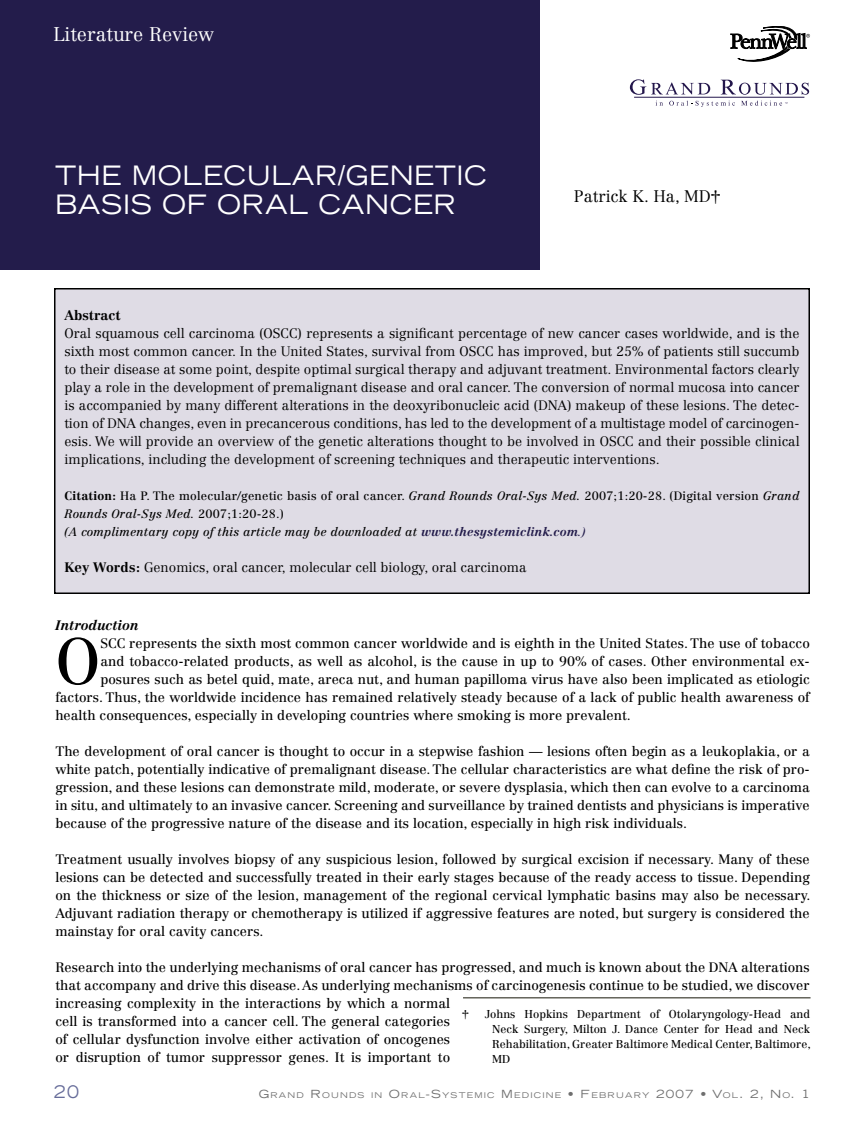
<style>
.page{position:relative;width:864px;height:1134px;background:#fff}
.page>*{position:absolute;margin:0;border:0;box-sizing:border-box;transform-origin:0 0}
.Copy_First_Paragraph{font:64.05px "Centennial LT Std";color:#000}
.Headline{font:expanded 26.85px/28.5px "Trade Gothic LT Std";letter-spacing:.025em;color:#fff;scale:.95 1}
.t1{font:300 19.5px "Centennial LT Std";color:#fff}
.t2{font:expanded 17.4px "Trade Gothic LT Std";color:#676d9a;scale:.95 1}
.Authors{font:300 16.5px "Centennial LT Std";color:#000}
.Copy{font:13.5px/18px "Centennial LT Std";color:#000;text-align:justify}
.Key_words_copy{font:300 13.5px/18px "Centennial LT Std";color:#000;text-align:justify}
.Copy_First_Paragraph-2{font:13.5px "Centennial LT Std";color:#000}
.Subhead{font:italic 700 13.5px "Centennial LT Std";color:#000}
.Abstract_Headline{font:700 13.5px "Centennial LT Std";color:#000}
.Citation_Copy{font:12px/18px "Centennial LT Std";letter-spacing:.015em;color:#000}
.Complimentary{font:italic 12px "Centennial LT Std";letter-spacing:.015em;color:#000}
.Footnote_copy{font:11.25px/15px "Centennial LT Std";color:#000;text-align:justify}
.t3{font:expanded 7.8px "Trade Gothic LT Std";letter-spacing:.145em;color:#6f6f6f;scale:1.05 1}
.s1{font-weight:700}
.s2{font-style:italic}
.s3{font-weight:700;color:#231c4b}
.s4{color:#231c4b}
.s5{font-size:11.25px}
</style>
<div class="page">
<div style="left:0;top:0;width:540px;height:270px;background:#231c4b"></div>
<hr style="left:463px;top:997px;width:348px;height:2px;background:#64645b">
<div style="left:55px;top:289px;width:754px;height:304px;background:#dfdce5"></div>
<div style="left:54px;top:288px;width:756px;height:306px;border:2px solid #000"></div>
<svg style="left:731px;top:26px;width:79px;height:36px"></svg>
<svg style="left:630px;top:79px;width:80px;height:16px"></svg>
<svg style="left:721px;top:80px;width:88px;height:15px"></svg>
<svg style="left:656px;top:101px;width:7px;height:5px"></svg>
<hr style="left:634px;top:97px;width:170px;height:1px;background:#23164b">
<svg style="left:741px;top:101px;width:47px;height:5px"></svg>
<svg style="left:669px;top:101px;width:66px;height:6px"></svg>
<p class="t1" style="left:53px;top:22px;width:163px">Literature Review</p>
<p class="Headline" style="left:55px;top:160px;width:456px">THE MOLECULAR/GENETIC<br>BASIS OF ORAL CANCER</p>
<p class="Authors" style="left:574px;top:187px;width:148px">Patrick K. Ha, MD†</p>
<p class="Abstract_Headline" style="left:64px;top:307px;width:58px">Abstract</p>
<p class="Key_words_copy" style="left:64px;top:324px;width:737px">Oral squamous cell carcinoma (OSCC) represents a significant percentage of new cancer cases worldwide, and is the sixth most common cancer. In the United States, survival from OSCC has improved, but 25% of patients still succumb to their disease at some point, despite optimal surgical therapy and adjuvant treatment. Environmental factors clearly play a role in the development of premalignant disease and oral cancer. The conversion of normal mucosa into cancer is accompanied by many different alterations in the deoxyribonucleic acid (DNA) makeup of these lesions. The detec&shy;tion of DNA changes, even in precancerous conditions, has led to the development of a multistage model of carcinogen&shy;esis. We will provide an overview of the genetic alterations thought to be involved in OSCC and their possible clinical implications, including the development of screening techniques and therapeutic interventions.</p>
<p class="Citation_Copy" style="left:64px;top:487px;width:737px"><span class="s1">Citation:</span> Ha P. The molecular/genetic basis of oral cancer. <span class="s2">Grand Rounds Oral-Sys Med.</span> 2007;1:20-28. (Digital version <span class="s2">Grand<br>Rounds Oral-Sys Med.</span> 2007;1:20-28.)</p>
<p class="Complimentary" style="left:64px;top:525px;width:523px">(A complimentary copy of this article may be downloaded at <span class="s3">www.thesystemiclink.com</span><span class="s4">.)</span></p>
<p class="Key_words_copy" style="left:64px;top:558px;width:464px"><span class="s1">Key Words:</span> Genomics, oral cancer, molecular cell biology, oral carcinoma</p>
<p class="Subhead" style="left:55px;top:617px;width:85px">Introduction</p>
<p class="Copy_First_Paragraph" style="left:55px;top:623px;width:47px">O</p>
<p class="Copy_First_Paragraph-2" style="left:100px;top:635px;width:711px">SCC represents the sixth most common cancer worldwide and is eighth in the United States. The use of tobacco</p>
<p class="Copy_First_Paragraph-2" style="left:100px;top:653px;width:711px">and tobacco-related products, as well as alcohol, is the cause in up to 90% of cases. Other environmental ex-</p>
<p class="Copy_First_Paragraph-2" style="left:100px;top:671px;width:711px">posures such as betel quid, mate, areca nut, and human papilloma virus have also been implicated as etiologic</p>
<p class="Copy_First_Paragraph-2" style="left:55px;top:689px;width:756px">factors. Thus, the worldwide incidence has remained relatively steady because of a lack of public health awareness of</p>
<p class="Copy_First_Paragraph-2" style="left:55px;top:707px;width:577px">health consequences, especially in developing countries where smoking is more prevalent.</p>
<p class="Copy" style="left:55px;top:742px;width:756px">The development of oral cancer is thought to occur in a stepwise fashion — lesions often begin as a leukoplakia, or a white patch, potentially indicative of premalignant disease. The cellular characteristics are what define the risk of pro&shy;gression, and these lesions can demonstrate mild, moderate, or severe dysplasia, which then can evolve to a carcinoma in situ, and ultimately to an invasive cancer. Screening and surveillance by trained dentists and physicians is imperative because of the progressive nature of the disease and its location, especially in high risk individuals.</p>
<p class="Copy" style="left:55px;top:850px;width:757px">Treatment usually involves biopsy of any suspicious lesion, followed by surgical excision if necessary. Many of these lesions can be detected and successfully treated in their early stages because of the ready access to tissue. Depending on the thickness or size of the lesion, management of the regional cervical lymphatic basins may also be necessary.<br>Adjuvant radiation therapy or chemotherapy is utilized if aggressive features are noted, but surgery is considered the mainstay for oral cavity cancers.</p>
<p class="Copy" style="left:55px;top:958px;width:756px;text-align:left">Research into the underlying mechanisms of oral cancer has progressed, and much is known about the DNA alterations that accompany and drive this disease. As underlying mechanisms of carcinogenesis continue to be studied, we discover increasing complexity in the interactions by which a normal<br>cell is transformed into a cancer cell. The general categories<br>of cellular dysfunction involve either activation of oncogenes<br>or disruption of tumor suppressor genes. It is important to</p>
<p class="Footnote_copy" style="left:462px;top:1006px;width:8px">†</p>
<p class="Footnote_copy" style="left:492px;top:1006px;width:320px;text-indent:-8px">Johns Hopkins Department of Otolaryngology-Head and Neck Surgery, Milton J. Dance Center for Head and Neck Rehabilitation, Greater Baltimore Medical Center, Baltimore, MD</p>
<p class="t2" style="left:54px;top:1080px;width:28px">20</p>
<p class="t3" style="left:259px;top:1090px;width:527px"><span class="s5">G</span>RAND <span class="s5">R</span>OUNDS IN <span class="s5">O</span>RAL<span class="s5">-S</span>YSTEMIC <span class="s5">M</span>EDICINE <span class="s5">• F</span>EBRUARY <span class="s5">2007 • V</span>OL<span class="s5">. 2, N</span>O<span class="s5">. 1</span></p>
</div>
